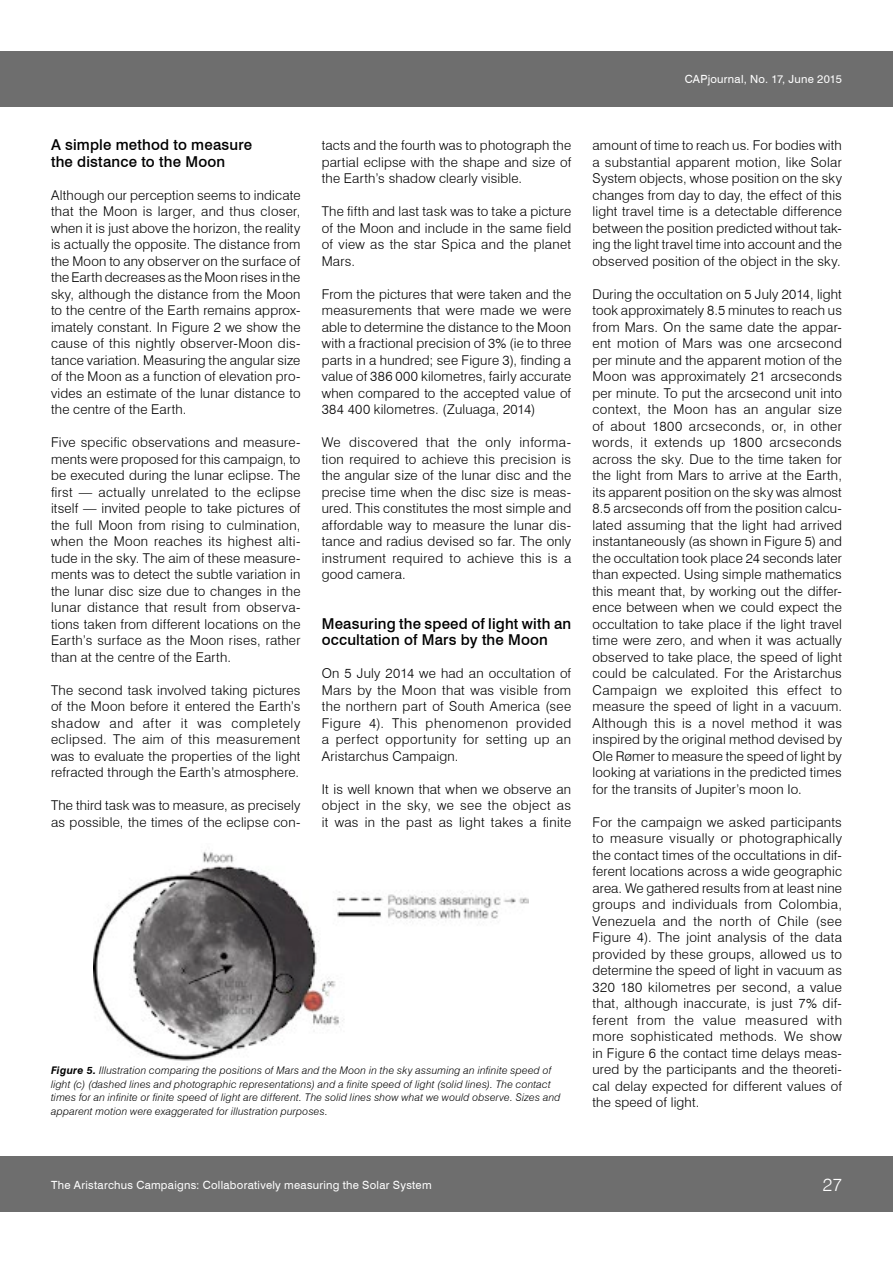
<style>
.page{position:relative;width:893px;height:1263px;background:#fff}
.page>*{position:absolute;margin:0;border:0;box-sizing:border-box;transform-origin:0 0}
.t1{font:300 18px "Swiss 721 BT";color:#fff}
.BODY_TEXT_s721LtBT-l{font:500 15px/16.5px "Swiss 721 BT";letter-spacing:.01em;color:#000}
.BODY_TEXT_s721LtBT-l-2{font:300 13.5px/16.5px "Swiss 721 BT";letter-spacing:.015em;color:#000;text-align:justify}
.t2{font:11.25px "Swiss 721 BT";letter-spacing:.025em;color:#fff}
.t3{font:italic 300 10.5px/13.5px "Swiss 721 BT";letter-spacing:.02em;color:#000}
.s1{font-weight:700}
</style>
<div class="page">
<div style="left:0;top:1157px;width:893px;height:55px;background:#6e6e6e"></div>
<div style="left:0;top:51px;width:893px;height:55px;background:#6e6e6e"></div>
<img style="left:94px;top:851px;width:435px;height:210px">
<p class="t2" style="left:685px;top:72px;width:159px">CAPjournal, No. 17, June 2015</p>
<p class="BODY_TEXT_s721LtBT-l" style="left:51px;top:136px;width:203px">A simple method to measure</p>
<p class="BODY_TEXT_s721LtBT-l" style="left:51px;top:153px;width:176px">the distance to the Moon</p>
<p class="BODY_TEXT_s721LtBT-l-2" style="left:51px;top:186px;width:251px">Although our perception seems to indicate that the Moon is larger, and thus closer, when it is just above the horizon, the reality is actually the opposite. The distance from the Moon to any observer on the surface of the Earth decreases as the Moon rises in the sky, although the distance from the Moon to the centre of the Earth remains approx&shy;imately constant. In Figure 2 we show the cause of this nightly observer-Moon dis&shy;tance variation. Measuring the angular size of the Moon as a function of elevation pro&shy;vides an estimate of the lunar distance to the centre of the Earth.</p>
<p class="BODY_TEXT_s721LtBT-l-2" style="left:51px;top:434px;width:251px">Five specific observations and measure&shy;ments were proposed for this campaign, to be executed during the lunar eclipse. The first — actually unrelated to the eclipse itself — invited people to take pictures of the full Moon from rising to culmination, when the Moon reaches its highest alti&shy;tude in the sky. The aim of these measure&shy;ments was to detect the subtle variation in the lunar disc size due to changes in the lunar distance that result from observa&shy;tions taken from different locations on the Earth’s surface as the Moon rises, rather than at the centre of the Earth.</p>
<p class="BODY_TEXT_s721LtBT-l-2" style="left:51px;top:681px;width:251px">The second task involved taking pictures of the Moon before it entered the Earth’s shadow and after it was completely eclipsed. The aim of this measurement was to evaluate the properties of the light refracted through the Earth’s atmosphere.</p>
<p class="BODY_TEXT_s721LtBT-l-2" style="left:51px;top:797px;width:251px">The third task was to measure, as precisely as possible, the times of the eclipse con-</p>
<p class="BODY_TEXT_s721LtBT-l-2" style="left:322px;top:137px;width:251px">tacts and the fourth was to photograph the partial eclipse with the shape and size of the Earth’s shadow clearly visible.</p>
<p class="BODY_TEXT_s721LtBT-l-2" style="left:322px;top:203px;width:251px">The fifth and last task was to take a picture of the Moon and include in the same field of view as the star Spica and the planet Mars.</p>
<p class="BODY_TEXT_s721LtBT-l-2" style="left:322px;top:285px;width:251px">From the pictures that were taken and the measurements that were made we were able to determine the distance to the Moon with a fractional precision of 3% (ie to three parts in a hundred; see Figure 3), finding a value of 386 000 -kilometres, fairly accurate when compared to the accepted value of 384 400 kilometres. (Zuluaga, 2014)</p>
<p class="BODY_TEXT_s721LtBT-l-2" style="left:322px;top:434px;width:251px">We discovered that the only informa&shy;tion required to achieve this precision is the angular size of the lunar disc and the precise time when the disc size is meas&shy;ured. This constitutes the most simple and affordable way to measure the lunar dis&shy;tance and radius devised so far. The only instrument required to achieve this is a good camera.</p>
<p class="BODY_TEXT_s721LtBT-l" style="left:322px;top:615px;width:251px">Measuring the speed of light with an occultation of Mars by the Moon</p>
<p class="BODY_TEXT_s721LtBT-l-2" style="left:322px;top:665px;width:251px">On 5 July 2014 we had an occultation of Mars by the Moon that was visible from the northern part of South America (see Figure 4). This phenomenon provided a perfect opportunity for setting up an Aristarchus Campaign.</p>
<p class="BODY_TEXT_s721LtBT-l-2" style="left:322px;top:780px;width:251px">It is well known that when we observe an object in the sky, we see the object as it was in the past as light takes a finite</p>
<p class="t3" style="left:51px;top:1063px;width:511px"><span class="s1">Figure 5.</span> Illustration comparing the positions of Mars and the Moon in the sky assuming an infinite speed of light (c) (dashed lines and photographic representations) and a finite speed of light (solid lines). The contact times for an infinite or finite speed of light are different. The solid lines show what we would observe. Sizes and apparent motion were exaggerated for illustration purposes.</p>
<p class="BODY_TEXT_s721LtBT-l-2" style="left:592px;top:137px;width:251px">amount of time to reach us. For bodies with a substantial apparent motion, like Solar System objects, whose position on the sky changes from day to day, the effect of this light travel time is a detectable difference between the position predicted without tak&shy;ing the light travel time into account and the observed position of the object in the sky.</p>
<p class="BODY_TEXT_s721LtBT-l-2" style="left:592px;top:285px;width:251px">During the occultation on 5 July 2014, light took approximately 8.5 minutes to reach us from Mars. On the same date the appar&shy;ent motion of Mars was one arcsecond per minute and the apparent motion of the Moon was approximately 21 arcseconds per minute. To put the arcsecond unit into context, the Moon has an angular size of about 1800 arcseconds, or, in other words, it extends up 1800 arcseconds across the sky. Due to the time taken for the light from Mars to arrive at the Earth, its apparent position on the sky was almost 8.5 arcseconds off from the position calcu&shy;lated assuming that the light had arrived instantaneously (as shown in Figure 5) and the occultation took place 24 seconds later than expected. Using simple mathematics this meant that, by working out the differ&shy;ence between when we could expect the occultation to take place if the light travel time were zero, and when it was actually observed to take place, the speed of light could be calculated. For the Aristarchus Campaign we exploited this effect to measure the speed of light in a vacuum.<br>Although this is a novel method it was inspired by the original method devised by Ole Rømer to measure the speed of light by looking at variations in the predicted times for the transits of Jupiter’s moon Io.</p>
<p class="BODY_TEXT_s721LtBT-l-2" style="left:592px;top:813px;width:251px">For the campaign we asked participants to measure visually or photographically the contact times of the occultations in dif&shy;ferent locations across a wide geographic area. We gathered results from at least nine groups and individuals from Colombia, Venezuela and the north of Chile (see Figure 4). The joint analysis of the data provided by these groups, allowed us to determine the speed of light in vacuum as 320 180 kilometres per second, a value that, although inaccurate, is just 7% dif&shy;ferent from the value measured with more sophisticated methods. We show in Figure 6 the contact time delays meas&shy;ured by the participants and the theoreti&shy;cal delay expected for different values of the speed of light.</p>
<p class="t2" style="left:51px;top:1178px;width:382px">The Aristarchus Campaigns: Collaboratively measuring the Solar System</p>
<p class="t1" style="left:823px;top:1174px;width:20px">27</p>
</div>
